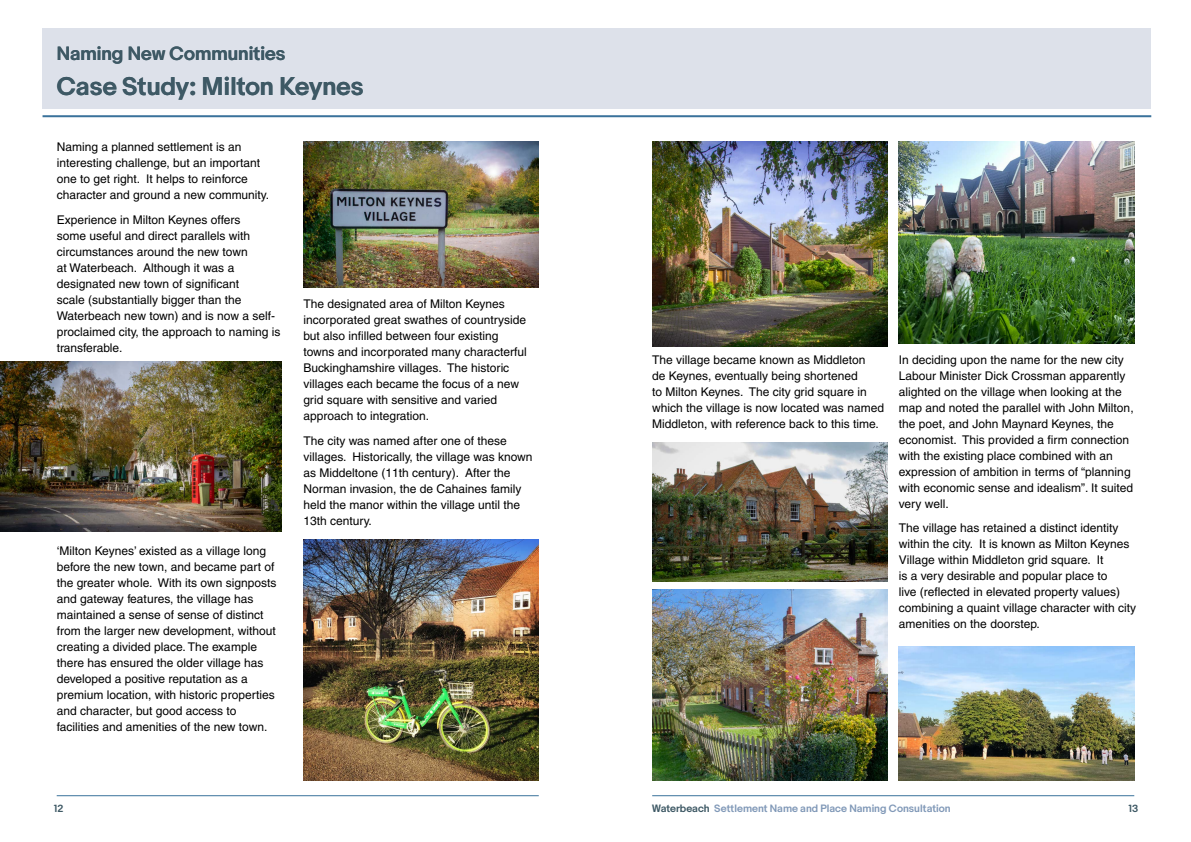
<style>
.page{position:relative;width:1191px;height:842px;background:#fff}
.page>*{position:absolute;margin:0;border:0;box-sizing:border-box;transform-origin:0 0}
.Heading_1{font:600 24px "Capital";color:#3e5965}
.Heading_1-2{font:600 18px "Capital";color:#3e5965}
.body{font:12px/16px "Helvetica";color:#000}
.t1{font:600 10px "Capital";color:#8199b8}
.t2{font:600 10px "Capital";color:#3e5965}
.s1{color:#3e5965}
</style>
<div class="page">
<hr style="left:57px;top:795px;width:482px;height:1px;background:#3a729b">
<hr style="left:652px;top:795px;width:482px;height:1px;background:#3a729b">
<div style="left:43px;top:29px;width:1108px;height:80px;background:#dde1ea"></div>
<img style="left:303px;top:142px;width:236px;height:145px">
<img style="left:0;top:361px;width:282px;height:170px">
<img style="left:303px;top:539px;width:236px;height:242px">
<hr style="left:43px;top:115px;width:1108px;height:2px;background:#3a729b">
<img style="left:652px;top:142px;width:235px;height:204px">
<img style="left:899px;top:646px;width:235px;height:135px">
<img style="left:899px;top:142px;width:235px;height:201px">
<img style="left:652px;top:442px;width:235px;height:139px">
<img style="left:652px;top:590px;width:235px;height:191px">
<p class="Heading_1-2" style="left:57px;top:42px;width:230px">Naming New Communities</p>
<p class="Heading_1" style="left:57px;top:72px;width:308px">Case Study: Milton Keynes</p>
<p class="body" style="left:57px;top:139px;width:214px">Naming a planned settlement is an interesting challenge, but an important one to get right. It helps to reinforce character and ground a new community.</p>
<p class="body" style="left:57px;top:211px;width:225px">Experience in Milton Keynes offers<br>some useful and direct parallels with circumstances around the new town<br>at Waterbeach. Although it was a designated new town of significant<br>scale (substantially bigger than the Waterbeach new town) and is now a self&shy;proclaimed city, the approach to naming is transferable.</p>
<p class="body" style="left:57px;top:542px;width:221px">‘Milton Keynes’ existed as a village long before the new town, and became part of the greater whole. With its own signposts and gateway features, the village has maintained a sense of sense of distinct from the larger new development, without creating a divided place. The example there has ensured the older village has developed a positive reputation as a premium location, with historic properties and character, but good access to facilities and amenities of the new town.</p>
<p class="body" style="left:303px;top:296px;width:225px">The designated area of Milton Keynes incorporated great swathes of countryside but also infilled between four existing towns and incorporated many characterful Buckinghamshire villages. The historic villages each became the focus of a new grid square with sensitive and varied approach to integration.</p>
<p class="body" style="left:303px;top:432px;width:231px">The city was named after one of these villages. Historically, the village was known as Middeltone (11th century). After the Norman invasion, the de Cahaines family held the manor within the village until the 13th century.</p>
<p class="body" style="left:652px;top:351px;width:233px">The village became known as Middleton<br>de Keynes, eventually being shortened<br>to Milton Keynes. The city grid square in which the village is now located was named Middleton, with reference back to this time.</p>
<p class="body" style="left:899px;top:351px;width:236px">In deciding upon the name for the new city Labour Minister Dick Crossman apparently alighted on the village when looking at the map and noted the parallel with John Milton, the poet, and John Maynard Keynes, the economist. This provided a firm connection with the existing place combined with an expression of ambition in terms of “planning with economic sense and idealism”. It suited very well.</p>
<p class="body" style="left:899px;top:520px;width:239px">The village has retained a distinct identity within the city. It is known as Milton Keynes Village within Middleton grid square. It<br>is a very desirable and popular place to<br>live (reflected in elevated property values) combining a quaint village character with city amenities on the doorstep.</p>
<p class="t2" style="left:54px;top:802px;width:11px">12</p>
<p class="t1" style="left:652px;top:802px;width:300px"><span class="s1">Waterbeach</span> Settlement Name and Place Naming Consultation</p>
<p class="t2" style="left:1128px;top:802px;width:11px">13</p>
</div>
